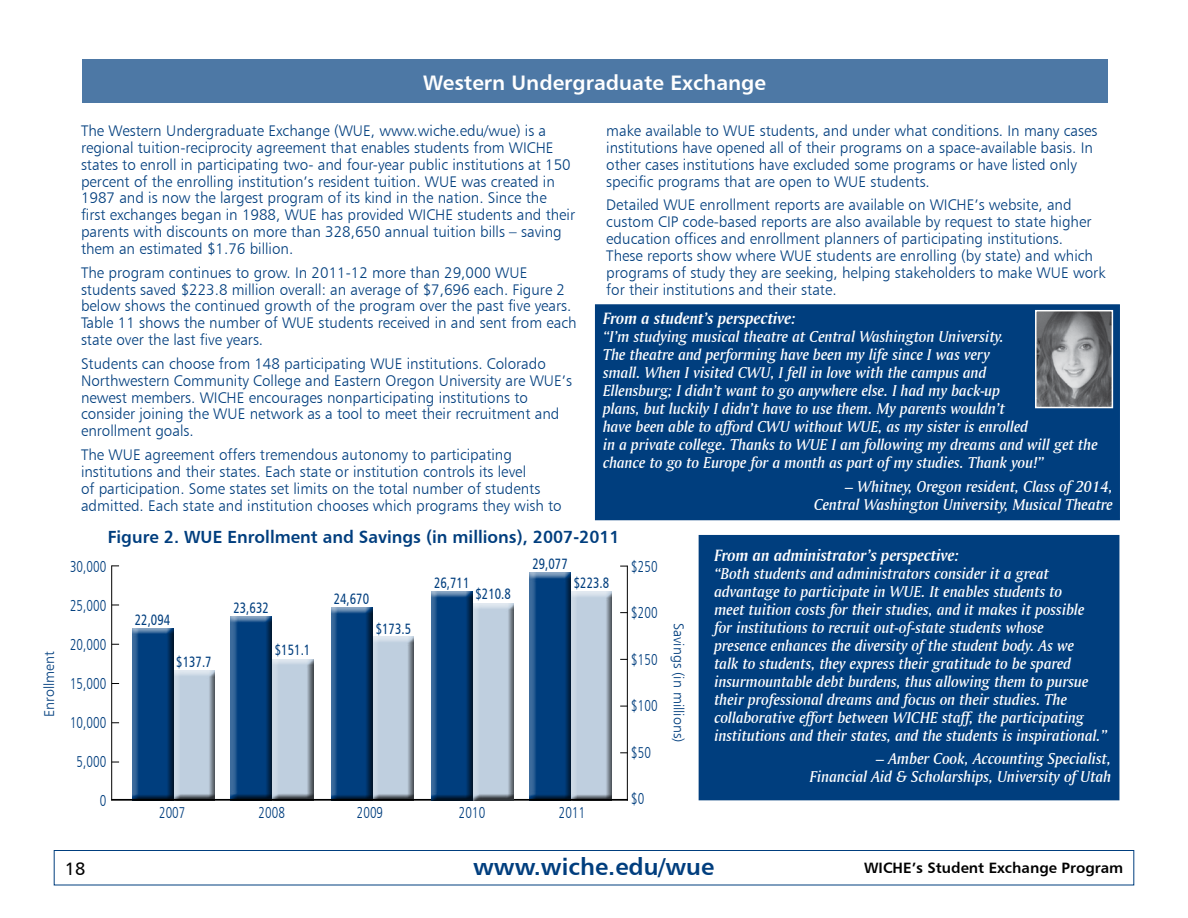
<style>
.page{position:relative;width:1188px;height:918px;background:#fff}
.page>*{position:absolute;margin:0;border:0;box-sizing:border-box;transform-origin:0 0}
.t1{font:24px "Humanist 777 BT Bold B";color:#003e7e}
.t2{font:21px "Humanist 777 BT Bold B";color:#fff}
.t3{font:18px "Humanist 777 BT Roman B";color:#000}
.t4{font:17.55px "Humanist 777 BT Bold B";color:#003e7e}
.t5{font:17.25px "Amerigo BT Bold Italic A";color:#fff}
.t6{font:16.5px/18px "Amerigo BT Medium Italic A";color:#fff}
.t7{font:15.75px "Humanist 777 BT Light Condensed B";color:#003e7e;scale:.87 1}
.t8{font:15.3px/17px "Humanist 777 BT Light B";color:#003e7e}
.t9{font:15px "Humanist 777 BT Roman Condensed B";color:#003e7e;scale:.87 1}
.t10{font:15px "Humanist 777 BT Bold B";color:#000}
.t11{font:14.25px "Humanist 777 BT Light B";color:#003e7e}
.s1{font-family:"Amerigo BT Italic A"}
</style>
<div class="page">
<div style="left:54px;top:850px;width:1080px;height:35px;border:1px solid #003e7e"></div>
<div style="left:595px;top:304px;width:525px;height:216px;background:#003e7e;border:2px solid #003e7e"></div>
<img style="left:1038px;top:313px;width:72px;height:92px">
<div style="left:1035px;top:310px;width:78px;height:98px;border:2px solid #fff"></div>
<div style="left:82px;top:59px;width:1026px;height:44px;background:#4d78a5"></div>
<div style="left:172px;top:670px;width:45px;height:132px;background:#000;opacity:.75"></div>
<div style="left:271px;top:659px;width:45px;height:142px;background:#000;opacity:.75"></div>
<div style="left:372px;top:636px;width:44px;height:166px;background:#000;opacity:.75"></div>
<div style="left:571px;top:591px;width:43px;height:211px;background:#000;opacity:.75"></div>
<div style="left:132px;top:628px;width:43px;height:174px;background:#000;opacity:.75"></div>
<div style="left:230px;top:616px;width:44px;height:186px;background:#000;opacity:.75"></div>
<div style="left:331px;top:607px;width:43px;height:195px;background:#000;opacity:.75"></div>
<div style="left:529px;top:572px;width:44px;height:230px;background:#000;opacity:.75"></div>
<hr style="left:111px;top:799px;width:517px;height:2px;background:#000">
<hr style="left:111px;top:565px;width:1px;height:235px;background:#000">
<hr style="left:627px;top:566px;width:1px;height:235px;background:#000">
<div style="left:699px;top:535px;width:420px;height:265px;background:#003e7e"></div>
<div style="left:472px;top:603px;width:44px;height:199px;background:#000;opacity:.75"></div>
<div style="left:431px;top:591px;width:44px;height:211px;background:#000;opacity:.75"></div>
<p class="t11" style="left:40px;top:717px;width:67px;rotate:-90deg">Enrollment</p>
<h2 class="t2" style="left:423px;top:70px;width:344px">Western Undergraduate Exchange</h2>
<p class="t8" style="left:81px;top:122px;width:496px">The Western Undergraduate Exchange (WUE, www.wiche.edu/wue) is a regional tuition-reciprocity agreement that enables students from WICHE states to enroll in participating two- and four-year public institutions at 150 percent of the enrolling institution’s resident tuition. WUE was created in 1987 and is now the largest program of its kind in the nation. Since the<br>first exchanges began in 1988, WUE has provided WICHE students and their parents with discounts on more than 328,650 annual tuition bills – saving them an estimated $1.76 billion.</p>
<p class="t8" style="left:81px;top:264px;width:497px">The program continues to grow. In 2011-12 more than 29,000 WUE students saved $223.8 million overall: an average of $7,696 each. Figure 2 below shows the continued growth of the program over the past five years.<br>Table 11 shows the number of WUE students received in and sent from each state over the last five years.</p>
<p class="t8" style="left:81px;top:355px;width:493px">Students can choose from 148 participating WUE institutions. Colorado Northwestern Community College and Eastern Oregon University are WUE’s newest members. WICHE encourages nonparticipating institutions to consider joining the WUE network as a tool to meet their recruitment and enrollment goals.</p>
<p class="t8" style="left:81px;top:446px;width:482px">The WUE agreement offers tremendous autonomy to participating institutions and their states. Each state or institution controls its level<br>of participation. Some states set limits on the total number of students admitted. Each state and institution chooses which programs they wish to</p>
<p class="t8" style="left:606px;top:122px;width:493px">make available to WUE students, and under what conditions. In many cases institutions have opened all of their programs on a space-available basis. In other cases institutions have excluded some programs or have listed only specific programs that are open to WUE students.</p>
<p class="t8" style="left:606px;top:196px;width:501px">Detailed WUE enrollment reports are available on WICHE’s website, and custom CIP code-based reports are also available by request to state higher education offices and enrollment planners of participating institutions.<br>These reports show where WUE students are enrolling (by state) and which programs of study they are seeking, helping stakeholders to make WUE work for their institutions and their state.</p>
<p class="t5" style="left:603px;top:308px;width:194px">From a student’s perspective:</p>
<p class="t6" style="left:603px;top:327px;width:496px"><span class="s1">“</span>I’m studying musical theatre at Central Washington University.<br>The theatre and performing have been my life since I was very<br>small. When I visited CWU, I fell in love with the campus and<br>Ellensburg; I didn’t want to go anywhere else. I had my back-up<br>plans, but luckily I didn’t have to use them. My parents wouldn’t<br>have been able to afford CWU without WUE, as my sister is enrolled<br>in a private college. Thanks to WUE I am following my dreams and will get the chance to go to Europe for a month as part of my studies. Thank you!”</p>
<p class="t6" style="left:814px;top:477px;width:300px;text-align:right">– Whitney, Oregon resident, Class of 2014,<br>Central Washington University, Musical Theatre</p>
<p class="t4" style="left:108px;top:526px;width:513px">Figure 2. WUE Enrollment and Savings (in millions), 2007-2011</p>
<p class="t7" style="left:70px;top:557px;width:43px">30,000</p>
<p class="t7" style="left:70px;top:596px;width:43px">25,000</p>
<p class="t7" style="left:70px;top:635px;width:43px">20,000</p>
<p class="t7" style="left:70px;top:674px;width:43px">15,000</p>
<p class="t7" style="left:70px;top:713px;width:43px">10,000</p>
<p class="t7" style="left:77px;top:752px;width:36px">5,000</p>
<p class="t7" style="left:100px;top:791px;width:9px">0</p>
<p class="t9" style="left:135px;top:610px;width:42px">22,094</p>
<p class="t9" style="left:176px;top:653px;width:42px">$137.7</p>
<p class="t9" style="left:233px;top:598px;width:42px">23,632</p>
<p class="t9" style="left:275px;top:641px;width:42px">$151.1</p>
<p class="t9" style="left:334px;top:589px;width:42px">24,670</p>
<p class="t9" style="left:376px;top:619px;width:42px">$173.5</p>
<p class="t9" style="left:434px;top:573px;width:42px">26,711</p>
<p class="t9" style="left:475px;top:585px;width:42px">$210.8</p>
<p class="t9" style="left:532px;top:554px;width:42px">29,077</p>
<p class="t9" style="left:574px;top:574px;width:42px">$223.8</p>
<p class="t7" style="left:159px;top:803px;width:32px">2007</p>
<p class="t7" style="left:259px;top:803px;width:32px">2008</p>
<p class="t7" style="left:357px;top:803px;width:32px">2009</p>
<p class="t7" style="left:459px;top:803px;width:32px">2010</p>
<p class="t7" style="left:559px;top:803px;width:32px">2011</p>
<p class="t7" style="left:631px;top:557px;width:32px">$250</p>
<p class="t7" style="left:631px;top:603px;width:32px">$200</p>
<p class="t7" style="left:631px;top:650px;width:32px">$150</p>
<p class="t7" style="left:631px;top:696px;width:32px">$100</p>
<p class="t7" style="left:631px;top:743px;width:24px">$50</p>
<p class="t7" style="left:631px;top:789px;width:17px">$0</p>
<p class="t11" style="left:687px;top:623px;width:121px;rotate:90deg">Savings (in millions)</p>
<p class="t5" style="left:714px;top:545px;width:246px">From an administrator’s perspective:</p>
<p class="t6" style="left:714px;top:564px;width:394px">“Both students and administrators consider it a great advantage to participate in WUE. It enables students to<br>meet tuition costs for their studies, and it makes it possible<br>for institutions to recruit out-of-state students whose<br>presence enhances the diversity of the student body. As we<br>talk to students, they express their gratitude to be spared insurmountable debt burdens, thus allowing them to pursue their professional dreams and focus on their studies. The collaborative effort between WICHE staff, the participating institutions and their states, and the students is inspirational.”</p>
<p class="t6" style="left:810px;top:750px;width:303px;text-align:right">– Amber Cook, Accounting Specialist,<br>Financial Aid &amp; Scholarships, University of Utah</p>
<h1 class="t1" style="left:473px;top:851px;width:243px">www.wiche.edu/wue</h1>
<p class="t3" style="left:65px;top:858px;width:22px">18</p>
<p class="t10" style="left:864px;top:859px;width:261px">WICHE’s Student Exchange Program</p>
</div>
